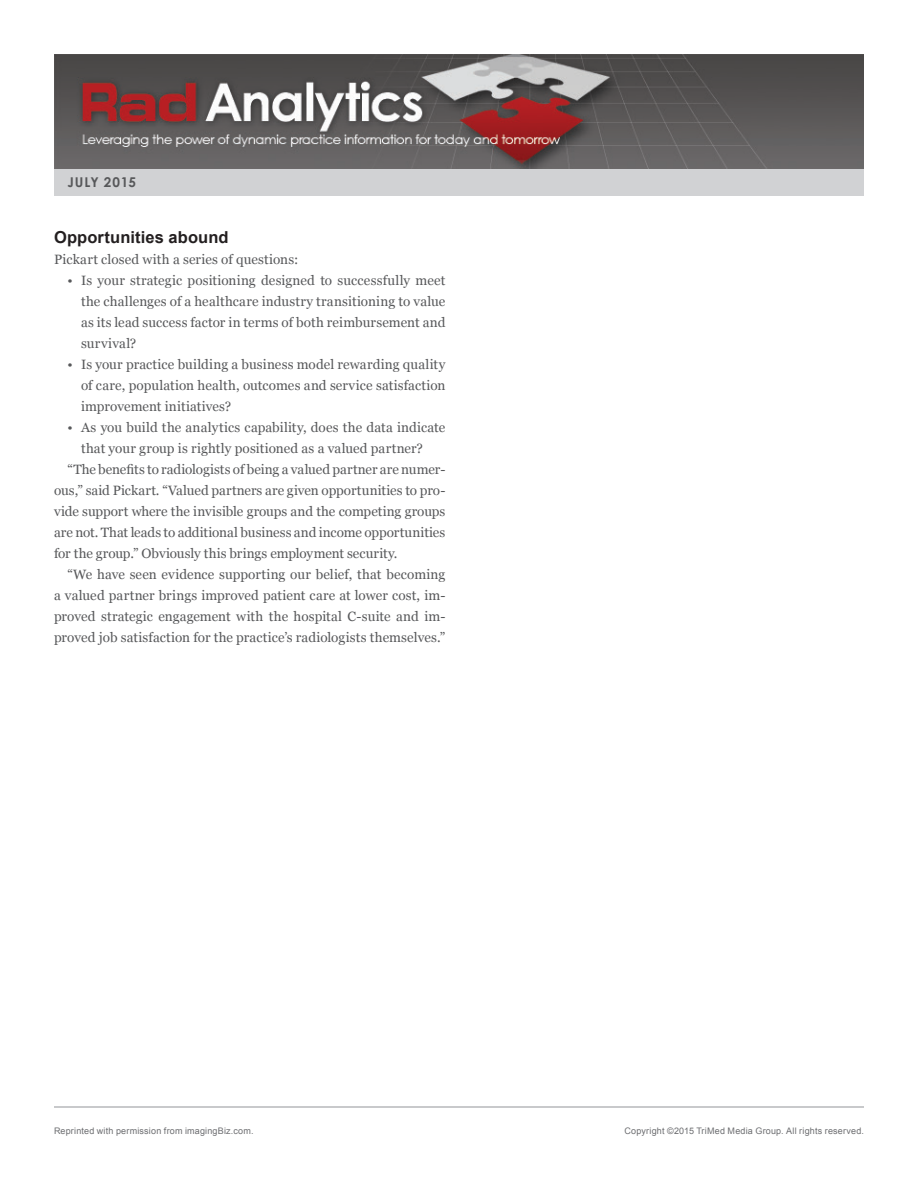
<style>
.page{position:relative;width:918px;height:1188px;background:#fff}
.page>*{position:absolute;margin:0;border:0;box-sizing:border-box;transform-origin:0 0}
.Subhead{font:700 16.5px "Arial";letter-spacing:.005em;color:#231f20}
.Body{font:13.5px/21px "Georgia";letter-spacing:.005em;color:#57585a;text-align:justify}
.Body_1st{font:13.5px "Georgia";letter-spacing:.01em;color:#57585a}
.t1{font:700 13.5px "Century Gothic";letter-spacing:.055em;color:#57585a}
.t2{font:9px "Arial";letter-spacing:.02em;color:#6c6d70}
</style>
<div class="page">
<img style="left:54px;top:54px;width:810px;height:115px">
<div style="left:54px;top:169px;width:810px;height:27px;background:#d1d2d4"></div>
<hr style="left:54px;top:1107px;width:810px;height:1px;background:#939598">
<p class="t1" style="left:68px;top:174px;width:70px">JULY 2015</p>
<p class="Subhead" style="left:54px;top:226px;width:176px">Opportunities abound</p>
<p class="Body_1st" style="left:54px;top:249px;width:246px">Pickart closed with a series of questions:</p>
<p class="Body" style="left:81px;top:269px;width:366px;text-indent:-14px">• Is your strategic positioning designed to successfully meet the challenges of a healthcare industry transitioning to value as its lead success factor in terms of both reimbursement and survival?</p>
<p class="Body" style="left:81px;top:353px;width:366px;text-indent:-14px">• Is your practice building a business model rewarding quality of care, population health, outcomes and service satisfaction improvement initiatives?</p>
<p class="Body" style="left:81px;top:416px;width:366px;text-indent:-14px">• As you build the analytics capability, does the data indicate that your group is rightly positioned as a valued partner?</p>
<p class="Body" style="left:54px;top:458px;width:393px;text-indent:14px">“The benefits to radiologists of being a valued partner are numer&shy;ous,” said Pickart. “Valued partners are given opportunities to pro&shy;vide support where the invisible groups and the competing groups are not. That leads to additional business and income opportunities for the group.” Obviously this brings employment security.</p>
<p class="Body" style="left:54px;top:563px;width:393px;text-indent:14px">“We have seen evidence supporting our belief, that becoming a valued partner brings improved patient care at lower cost, im&shy;proved strategic engagement with the hospital C-suite and im&shy;proved job satisfaction for the practice’s radiologists themselves.”</p>
<p class="t2" style="left:54px;top:1125px;width:201px">Reprinted with permission from imagingBiz.com.</p>
<p class="t2" style="left:625px;top:1125px;width:241px">Copyright ©2015 TriMed Media Group. All rights reserved.</p>
</div>
